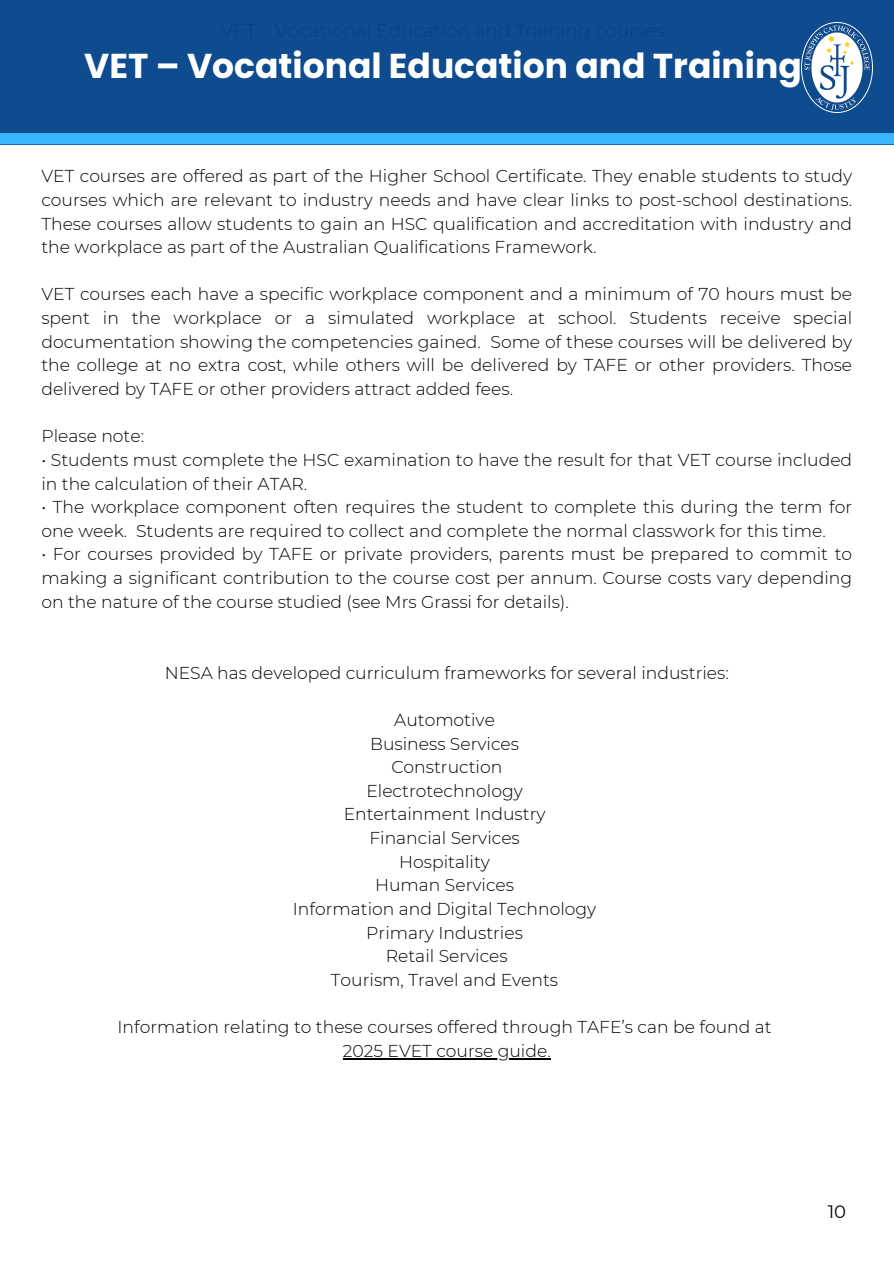
<style>
.page{position:relative;width:894px;height:1264px;background:#fff}
.page>*{position:absolute;margin:0;border:0;box-sizing:border-box;transform-origin:0 0}
.t1{font:700 34.5px "Poppins";color:#fff}
.t2{font:18px "Montserrat";color:#000}
.t3{font:300 17.25px/23.7px "Montserrat";color:#000;text-align:justify}
</style>
<div class="page">
<div style="left:0;top:0;width:893px;height:145px;background:#0f4b8f"></div>
<img style="left:801px;top:22px;width:71px;height:90px">
<div style="left:0;top:133px;width:893px;height:11px;background:#38b6ff"></div>
<hr style="left:343px;top:1057px;width:207px;height:2px;background:#000">
<h1 class="t1" style="left:84px;top:42px;width:719px">VET – Vocational Education and Training</h1>
<p class="t3" style="left:41px;top:164px;width:812px">VET courses are offered as part of the Higher School Certificate. They enable students to study courses which are relevant to industry needs and have clear links to post-school destinations.<br>These courses allow students to gain an HSC qualification and accreditation with industry and the workplace as part of the Australian Qualifications Framework.</p>
<h1 class="t3" style="left:41px;top:282px;width:812px">VET courses each have a specific workplace component and a minimum of 70 hours must be spent in the workplace or a simulated workplace at school. Students receive special documentation showing the competencies gained. Some of these courses will be delivered by the college at no extra cost, while others will be delivered by TAFE or other providers. Those delivered by TAFE or other providers attract added fees.</h1>
<h1 class="t3" style="left:41px;top:424px;width:104px">Please note:</h1>
<h1 class="t3" style="left:41px;top:448px;width:812px">• Students must complete the HSC examination to have the result for that VET course included in the calculation of their ATAR.</h1>
<h1 class="t3" style="left:41px;top:495px;width:812px">• The workplace component often requires the student to complete this during the term for one week. Students are required to collect and complete the normal classwork for this time.</h1>
<h1 class="t3" style="left:41px;top:542px;width:812px">• For courses provided by TAFE or private providers, parents must be prepared to commit to making a significant contribution to the course cost per annum. Course costs vary depending on the nature of the course studied (see Mrs Grassi for details).</h1>
<h1 class="t3" style="left:165px;top:660px;width:565px">NESA has developed curriculum frameworks for several industries:</h1>
<h1 class="t3" style="left:293px;top:708px;width:305px;text-align:center">Automotive<br>Business Services<br>Construction<br>Electrotechnology<br>Entertainment Industry<br>Financial Services<br>Hospitality<br>Human Services<br>Information and Digital Technology<br>Primary Industries<br>Retail Services<br>Tourism, Travel and Events</h1>
<p class="t3" style="left:117px;top:1015px;width:655px">Information relating to these courses offered through TAFE’s can be found at</p>
<h1 class="t3" style="left:343px;top:1038px;width:209px">2025 EVET course guide.</h1>
<p class="t2" style="left:827px;top:1200px;width:20px">10</p>
</div>
